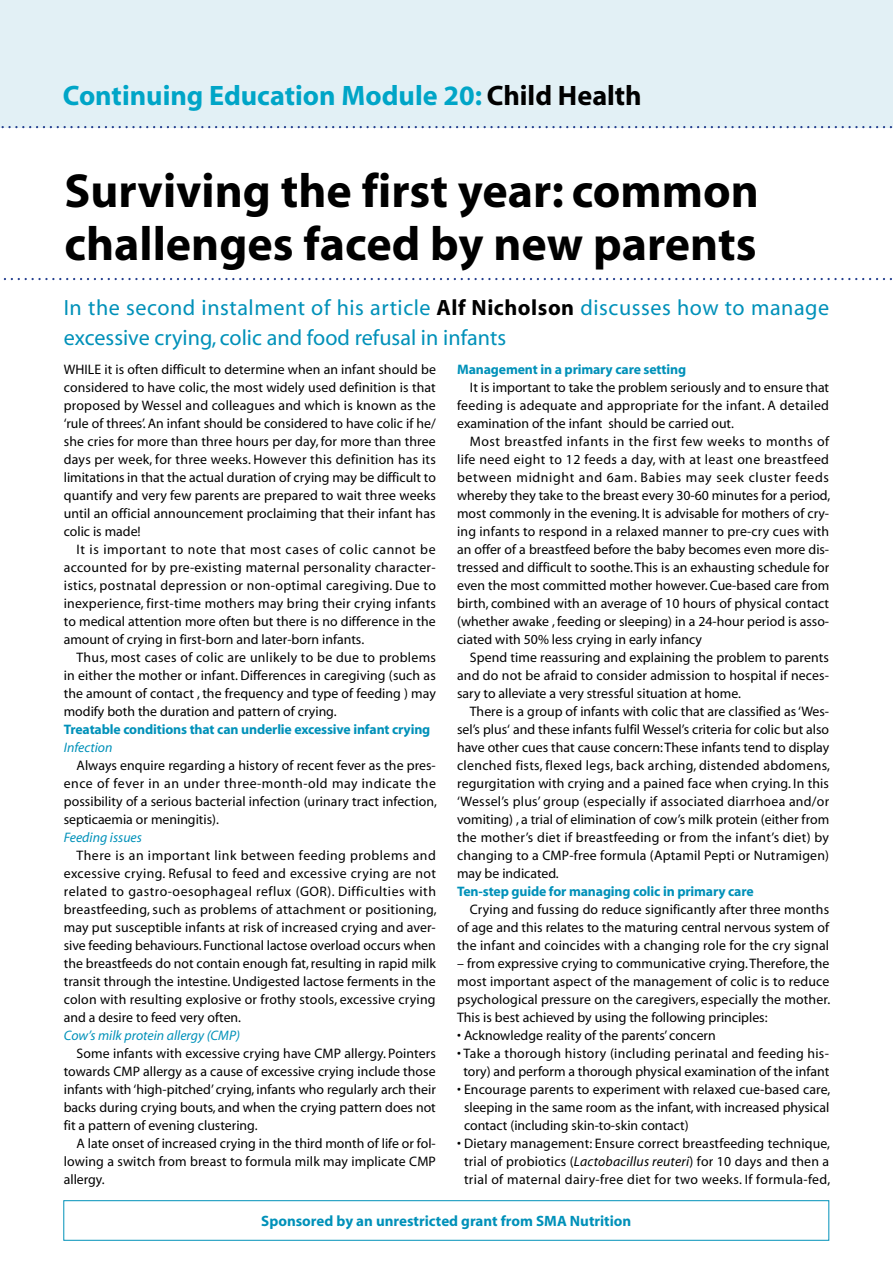
<style>
.page{position:relative;width:893px;height:1263px;background:#fff}
.page>*{position:absolute;margin:0;border:0;box-sizing:border-box;transform-origin:0 0}
.t1{font:700 48px/52.5px "Myriad";color:#000}
.t2{font:700 28.2px "Myriad";color:#00a5c7}
.t3{font:22.2px/30px "Myriad";letter-spacing:.02em;color:#0091b9}
.t4{font:700 15px "Myriad";color:#0091b9}
.t5{font:13.8px/18px "Myriad";color:#000;text-align:justify}
.t6{font:700 13.8px "Myriad";letter-spacing:-.01em;color:#0091b9}
.t7{font:italic 13.8px "Myriad";color:#0091b9}
.s1{color:#000}
.s2{font-weight:700;color:#000}
.s3{font-style:italic}
</style>
<div class="page">
<svg style="left:3px;top:278px;width:889px;height:2px"></svg>
<div style="left:0;top:0;width:893px;height:128px;background:#e2f0f5"></div>
<svg style="left:1px;top:126px;width:891px;height:2px"></svg>
<div style="left:63px;top:1200px;width:766px;height:41px;border:1px solid #0091b9"></div>
<h2 class="t2" style="left:63px;top:81px;width:580px">Continuing Education Module 20: <span class="s1">Child Health</span></h2>
<h1 class="t1" style="left:64px;top:166px;width:696px">Surviving the first year: common challenges faced by new parents</h1>
<h3 class="t3" style="left:64px;top:293px;width:767px">In the second instalment of his article <span class="s2">Alf Nicholson</span> discusses how to manage excessive crying, colic and food refusal in infants</h3>
<p class="t5" style="left:64px;top:361px;width:374px">While it is often difficult to determine when an infant should be considered to have colic, the most widely used definition is that proposed by Wessel and colleagues and which is known as the ‘rule of threes’. An infant should be considered to have colic if he/ she cries for more than three hours per day, for more than three days per week, for three weeks. However this definition has its limitations in that the actual duration of crying may be difficult to quantify and very few parents are prepared to wait three weeks until an official announcement proclaiming that their infant has colic is made!</p>
<p class="t5" style="left:64px;top:541px;width:374px;text-indent:13px">It is important to note that most cases of colic cannot be accounted for by pre-existing maternal personality character&shy;istics, postnatal depression or non-optimal caregiving. Due to inexperience, first-time mothers may bring their crying infants to medical attention more often but there is no difference in the amount of crying in first-born and later-born infants.</p>
<p class="t5" style="left:64px;top:649px;width:374px;text-indent:13px">Thus, most cases of colic are unlikely to be due to problems in either the mother or infant. Differences in caregiving (such as the amount of contact , the frequency and type of feeding ) may modify both the duration and pattern of crying.</p>
<p class="t6" style="left:64px;top:722px;width:368px">Treatable conditions that can underlie excessive infant crying</p>
<p class="t7" style="left:64px;top:740px;width:50px">Infection</p>
<p class="t5" style="left:64px;top:757px;width:375px;text-indent:13px">Always enquire regarding a history of recent fever as the pres&shy;ence of fever in an under three-month-old may indicate the possibility of a serious bacterial infection (urinary tract infection, septicaemia or meningitis).</p>
<p class="t7" style="left:64px;top:830px;width:80px">Feeding issues</p>
<p class="t5" style="left:64px;top:847px;width:374px;text-indent:13px">There is an important link between feeding problems and excessive crying. Refusal to feed and excessive crying are not related to gastro-oesophageal reflux (GOR). Difficulties with breastfeeding, such as problems of attachment or positioning, may put susceptible infants at risk of increased crying and aver&shy;sive feeding behaviours. Functional lactose overload occurs when the breastfeeds do not contain enough fat, resulting in rapid milk transit through the intestine. Undigested lactose ferments in the colon with resulting explosive or frothy stools, excessive crying and a desire to feed very often.</p>
<p class="t7" style="left:64px;top:1028px;width:178px">Cow’s milk protein allergy (CMP)</p>
<p class="t5" style="left:64px;top:1045px;width:374px;text-indent:13px">Some infants with excessive crying have CMP allergy. Pointers towards CMP allergy as a cause of excessive crying include those infants with ‘high-pitched’ crying, infants who regularly arch their backs during crying bouts, and when the crying pattern does not fit a pattern of evening clustering.</p>
<p class="t5" style="left:64px;top:1135px;width:374px;text-indent:13px">A late onset of increased crying in the third month of life or fol&shy;lowing a switch from breast to formula milk may implicate CMP allergy.</p>
<p class="t6" style="left:457px;top:362px;width:230px">Management in a primary care setting</p>
<p class="t5" style="left:457px;top:379px;width:374px;text-indent:13px">It is important to take the problem seriously and to ensure that feeding is adequate and appropriate for the infant. A detailed examination of the infant should be carried out.</p>
<p class="t5" style="left:457px;top:433px;width:375px;text-indent:13px">Most breastfed infants in the first few weeks to months of life need eight to 12 feeds a day, with at least one breastfeed between midnight and 6am. Babies may seek cluster feeds whereby they take to the breast every 30-60 minutes for a period, most commonly in the evening. It is advisable for mothers of cry&shy;ing infants to respond in a relaxed manner to pre-cry cues with an offer of a breastfeed before the baby becomes even more dis&shy;tressed and difficult to soothe. This is an exhausting schedule for even the most committed mother however. Cue-based care from birth, combined with an average of 10 hours of physical contact (whether awake , feeding or sleeping) in a 24-hour period is asso&shy;ciated with 50% less crying in early infancy</p>
<p class="t5" style="left:457px;top:649px;width:374px;text-indent:13px">Spend time reassuring and explaining the problem to parents and do not be afraid to consider admission to hospital if neces&shy;sary to alleviate a very stressful situation at home.</p>
<p class="t5" style="left:457px;top:703px;width:374px;text-indent:13px">There is a group of infants with colic that are classified as ‘Wes&shy;sel’s plus‘ and these infants fulfil Wessel’s criteria for colic but also have other cues that cause concern: These infants tend to display clenched fists, flexed legs, back arching, distended abdomens, regurgitation with crying and a pained face when crying. In this ‘Wessel’s plus’ group (especially if associated diarrhoea and/or vomiting) , a trial of elimination of cow’s milk protein (either from the mother’s diet if breastfeeding or from the infant’s diet) by changing to a CMP-free formula (Aptamil Pepti or Nutramigen) may be indicated.</p>
<p class="t6" style="left:457px;top:884px;width:298px">Ten-step guide for managing colic in primary care</p>
<p class="t5" style="left:457px;top:901px;width:374px;text-indent:13px">Crying and fussing do reduce significantly after three months of age and this relates to the maturing central nervous system of the infant and coincides with a changing role for the cry signal</p>
<p class="t5" style="left:457px;top:955px;width:375px">– from expressive crying to communicative crying. Therefore, the most important aspect of the management of colic is to reduce psychological pressure on the caregivers, especially the mother.<br>This is best achieved by using the following principles:</p>
<p class="t5" style="left:457px;top:1027px;width:260px">• Acknowledge reality of the parents’ concern</p>
<p class="t5" style="left:457px;top:1045px;width:374px;text-align:center">• Take a thorough history (including perinatal and feeding his&shy;tory) and perform a thorough physical examination of the infant</p>
<p class="t5" style="left:464px;top:1081px;width:368px;text-indent:-7px">• Encourage parents to experiment with relaxed cue-based care, sleeping in the same room as the infant, with increased physical contact (including skin-to-skin contact)</p>
<p class="t5" style="left:457px;top:1135px;width:375px;text-align:center">• Dietary management: Ensure correct breastfeeding technique, trial of probiotics (<span class="s3">Lactobacillus reuteri</span>) for 10 days and then a trial of maternal dairy-free diet for two weeks. If formula-fed,</p>
<p class="t4" style="left:261px;top:1213px;width:372px">Sponsored by an unrestricted grant from SMA Nutrition</p>
</div>
